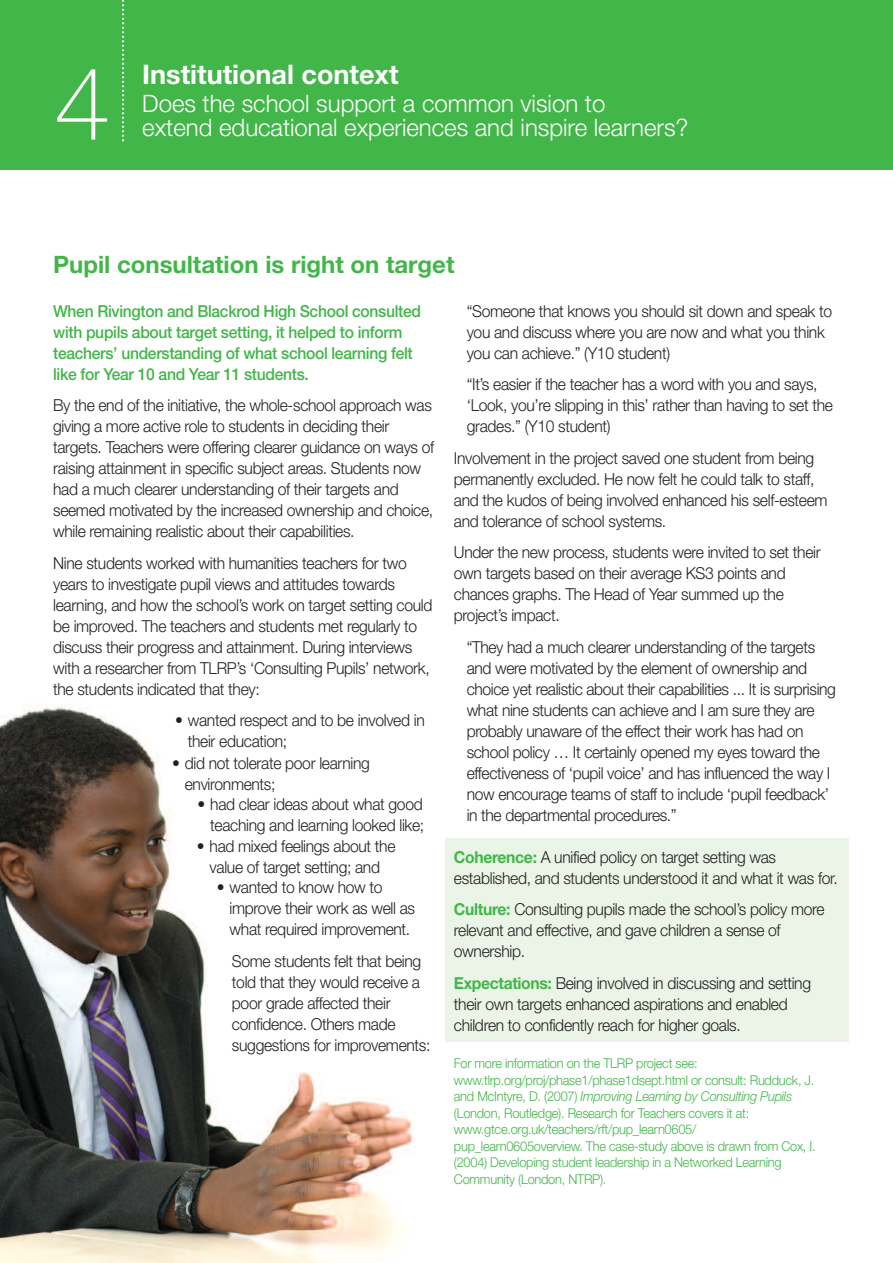
<style>
.page{position:relative;width:893px;height:1263px;background:#fff}
.page>*{position:absolute;margin:0;border:0;box-sizing:border-box;transform-origin:0 0}
.t1{font:100 101.85px "Helvetica Neue";color:#fff}
.t2{font:700 27px "Helvetica Neue";color:#fff}
.t3{font:300 24px "Helvetica Neue";color:#fff}
.t4{font:700 24px "Helvetica Neue";color:#42b649}
.t5{font:300 16.5px/21px "Helvetica Neue";letter-spacing:-.02em;color:#231f20;scale:.95 1}
.t6{font:500 16.5px/21px "Helvetica Neue";letter-spacing:-.02em;color:#42b649;scale:.95 1}
.t7{font:300 13.5px/16.5px "Helvetica Neue";letter-spacing:-.02em;color:#42b649;scale:.95 1}
.s1{font-weight:700;color:#42b649}
.s2{font-style:italic}
</style>
<div class="page">
<img style="left:0;top:705px;width:472px;height:558px">
<div style="left:445px;top:838px;width:403px;height:203px;background:#eaf5e8"></div>
<div style="left:0;top:0;width:893px;height:170px;background:#42b649"></div>
<svg style="left:122px;top:0;width:2px;height:141px"></svg>
<h1 class="t1" style="left:54px;top:67px;width:58px">4</h1>
<h2 class="t2" style="left:142px;top:64px;width:258px">Institutional context</h2>
<h3 class="t3" style="left:142px;top:95px;width:465px">Does the school support a common vision to</h3>
<h3 class="t3" style="left:142px;top:119px;width:548px">extend educational experiences and inspire learners?</h3>
<h3 class="t4" style="left:53px;top:256px;width:403px">Pupil consultation is right on target</h3>
<p class="t6" style="left:53px;top:302px;width:389px">When Rivington and Blackrod High School consulted with pupils about target setting, it helped to inform teachers’ understanding of what school learning felt like for Year 10 and Year 11 students.</p>
<p class="t5" style="left:53px;top:396px;width:403px">By the end of the initiative, the whole-school approach was giving a more active role to students in deciding their targets. Teachers were offering clearer guidance on ways of raising attainment in specific subject areas. Students now had a much clearer understanding of their targets and seemed motivated by the increased ownership and choice, while remaining realistic about their capabilities.</p>
<p class="t5" style="left:53px;top:554px;width:401px">Nine students worked with humanities teachers for two years to investigate pupil views and attitudes towards learning, and how the school’s work on target setting could be improved. The teachers and students met regularly to discuss their progress and attainment. During interviews with a researcher from TLRP’s ‘Consulting Pupils’ network, the students indicated that they:</p>
<p class="t5" style="left:188px;top:711px;width:251px;text-indent:-13px">• wanted respect and to be involved in their education;</p>
<p class="t5" style="left:185px;top:754px;width:196px;text-indent:-13px">• did not tolerate poor learning environments;</p>
<p class="t5" style="left:197px;top:795px;width:240px;text-align:right">• had clear ideas about what good teaching and learning looked like;</p>
<p class="t5" style="left:197px;top:837px;width:211px;text-align:center">• had mixed feelings about the value of target setting; and</p>
<p class="t5" style="left:230px;top:878px;width:197px;text-indent:-13px">• wanted to know how to improve their work as well as what required improvement.</p>
<p class="t5" style="left:232px;top:952px;width:211px">Some students felt that being told that they would receive a poor grade affected their confidence. Others made suggestions for improvements:</p>
<p class="t5" style="left:467px;top:302px;width:386px">“Someone that knows you should sit down and speak to you and discuss where you are now and what you think you can achieve.” (Y10 student)</p>
<p class="t5" style="left:467px;top:375px;width:387px">“It’s easier if the teacher has a word with you and says, ‘Look, you’re slipping in this’ rather than having to set the grades.” (Y10 student)</p>
<p class="t5" style="left:454px;top:449px;width:395px">Involvement in the project saved one student from being permanently excluded. He now felt he could talk to staff, and the kudos of being involved enhanced his self-esteem and tolerance of school systems.</p>
<p class="t5" style="left:454px;top:543px;width:387px">Under the new process, students were invited to set their own targets based on their average KS3 points and chances graphs. The Head of Year summed up the project’s impact.</p>
<p class="t5" style="left:467px;top:638px;width:390px">“They had a much clearer understanding of the targets and were motivated by the element of ownership and choice yet realistic about their capabilities ... It is surprising what nine students can achieve and I am sure they are probably unaware of the effect their work has had on school policy … It certainly opened my eyes toward the effectiveness of ‘pupil voice’ and has influenced the way I now encourage teams of staff to include ‘pupil feedback’ in the departmental procedures.”</p>
<p class="t5" style="left:454px;top:848px;width:405px"><span class="s1">Coherence:</span> A unified policy on target setting was established, and students understood it and what it was for.</p>
<p class="t5" style="left:454px;top:900px;width:392px"><span class="s1">Culture:</span> Consulting pupils made the school’s policy more relevant and effective, and gave children a sense of ownership.</p>
<p class="t5" style="left:454px;top:974px;width:377px"><span class="s1">Expectations:</span> Being involved in discussing and setting their own targets enhanced aspirations and enabled children to confidently reach for higher goals.</p>
<p class="t7" style="left:454px;top:1056px;width:382px">For more information on the TLRP project see: www.tlrp.org/proj/phase1/phase1dsept.html or consult: Rudduck, J. and McIntyre, D. (2007) <span class="s2">Improving Learning by Consulting Pupils </span>(London, Routledge). Research for Teachers covers it at: www.gtce.org.uk/teachers/rft/pup_learn0605/ pup_learn0605overview. The case-study above is drawn from Cox, I. (2004) Developing student leadership in a Networked Learning Community (London, NTRP).</p>
</div>
